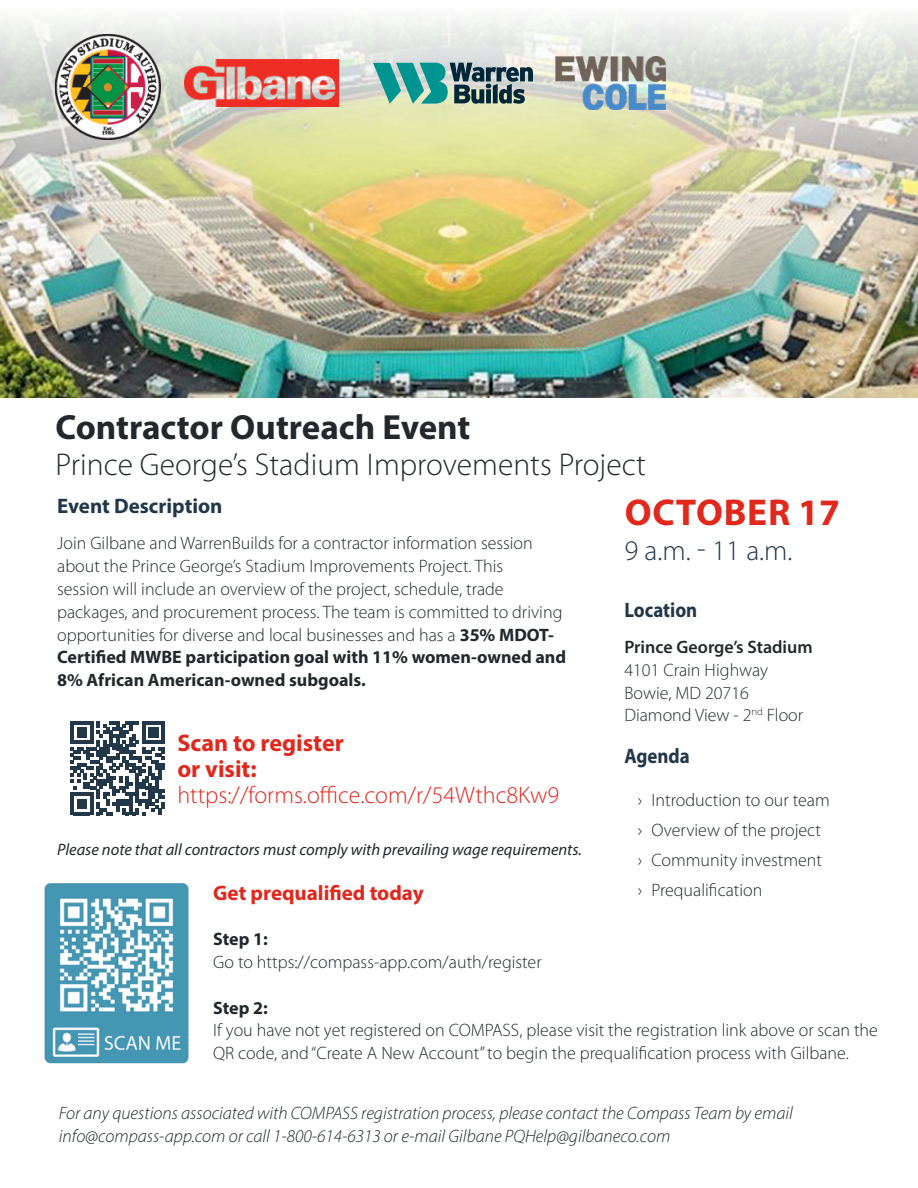
<style>
.page{position:relative;width:918px;height:1188px;background:#fff}
.page>*{position:absolute;margin:0;border:0;box-sizing:border-box;transform-origin:0 0}
.t1{font:700 37.5px "Myriad Pro";letter-spacing:.02em;color:#e0281d}
.t2{font:700 35.1px "Myriad Pro";color:#22282c}
.t3{font:300 31.5px "Myriad Pro";color:#22282c}
.t4{font:300 28.5px "Myriad Pro";color:#223748}
.t5{font:300 24px "Myriad Pro";color:#e0281d}
.t6{font:700 24px/26.1px "Myriad Pro";color:#e0281d}
.t7{font:700 21px "Myriad Pro";color:#e0281d}
.t8{font:700 21px "Myriad Pro";color:#223748}
.t9{font:700 21px "Myriad Pro";color:#223748;scale:.9 1}
.t10{font:300 18px/22.8px "Myriad Pro";color:#22282c}
.t11{font:italic 300 18px/22.8px "Myriad Pro";color:#22282c}
.t12{font:600 18px "Myriad Pro";color:#22282c}
.t13{font:700 18px "Myriad Pro";letter-spacing:-.005em;color:#22282c}
.t14{font:italic 16.5px "Myriad Pro";color:#22282c}
.s1{font-weight:700}
</style>
<div class="page">
<img style="left:0;top:354px;width:918px;height:43px">
<img style="left:44px;top:883px;width:145px;height:181px">
<img style="left:0;top:19px;width:918px;height:335px">
<img style="left:56px;top:35px;width:104px;height:105px">
<img style="left:185px;top:60px;width:154px;height:46px">
<img style="left:556px;top:57px;width:110px;height:52px">
<svg style="left:70px;top:721px;width:95px;height:94px"></svg>
<svg style="left:373px;top:63px;width:160px;height:41px;background:#629894"></svg>
<h2 class="t2" style="left:56px;top:404px;width:416px">Contractor Outreach Event</h2>
<h3 class="t3" style="left:56px;top:446px;width:592px">Prince George’s Stadium Improvements Project</h3>
<p class="t8" style="left:57px;top:492px;width:167px">Event Description</p>
<p class="t10" style="left:57px;top:532px;width:511px">Join Gilbane and WarrenBuilds for a contractor information session about the Prince George’s Stadium Improvements Project. This<br>session will include an overview of the project, schedule, trade packages, and procurement process. The team is committed to driving opportunities for diverse and local businesses and has a <span class="s1">35% MDOT-Certified MWBE participation goal with 11% women-owned and 8% African American-owned subgoals.</span></p>
<h1 class="t1" style="left:625px;top:488px;width:217px">OCTOBER 17</h1>
<h3 class="t4" style="left:624px;top:533px;width:170px">9 a.m. - 11 a.m.</h3>
<p class="t9" style="left:624px;top:596px;width:83px">Location</p>
<p class="t12" style="left:624px;top:635px;width:190px">Prince George’s Stadium</p>
<p class="t10" style="left:624px;top:658px;width:180px">4101 Crain Highway<br>Bowie, MD 20716<br>Diamond View - 2<sup>nd</sup> Floor</p>
<h3 class="t6" style="left:177px;top:729px;width:168px">Scan to register or visit:</h3>
<h3 class="t5" style="left:177px;top:781px;width:383px">https://forms.office.com/r/54Wthc8Kw9</h3>
<p class="t9" style="left:624px;top:742px;width:74px">Agenda</p>
<p class="t10" style="left:638px;top:785px;width:193px;line-height:30px">› Introduction to our team › Overview of the project › Community investment › Prequalification</p>
<p class="t14" style="left:57px;top:839px;width:526px">Please note that all contractors must comply with prevailing wage requirements.</p>
<p class="t7" style="left:213px;top:879px;width:212px">Get prequalified today</p>
<p class="t13" style="left:213px;top:927px;width:56px">Step 1:</p>
<p class="t10" style="left:213px;top:950px;width:330px">Go to https://compass-app.com/auth/register</p>
<p class="t13" style="left:213px;top:996px;width:56px">Step 2:</p>
<p class="t10" style="left:213px;top:1019px;width:666px">If you have not yet registered on COMPASS, please visit the registration link above or scan the<br>QR code, and “Create A New Account” to begin the prequalification process with Gilbane.</p>
<p class="t11" style="left:59px;top:1102px;width:736px">For any questions associated with COMPASS registration process, please contact the Compass Team by email info@compass-app.com or call 1-800-614-6313 or e-mail Gilbane PQHelp@gilbaneco.com</p>
</div>
